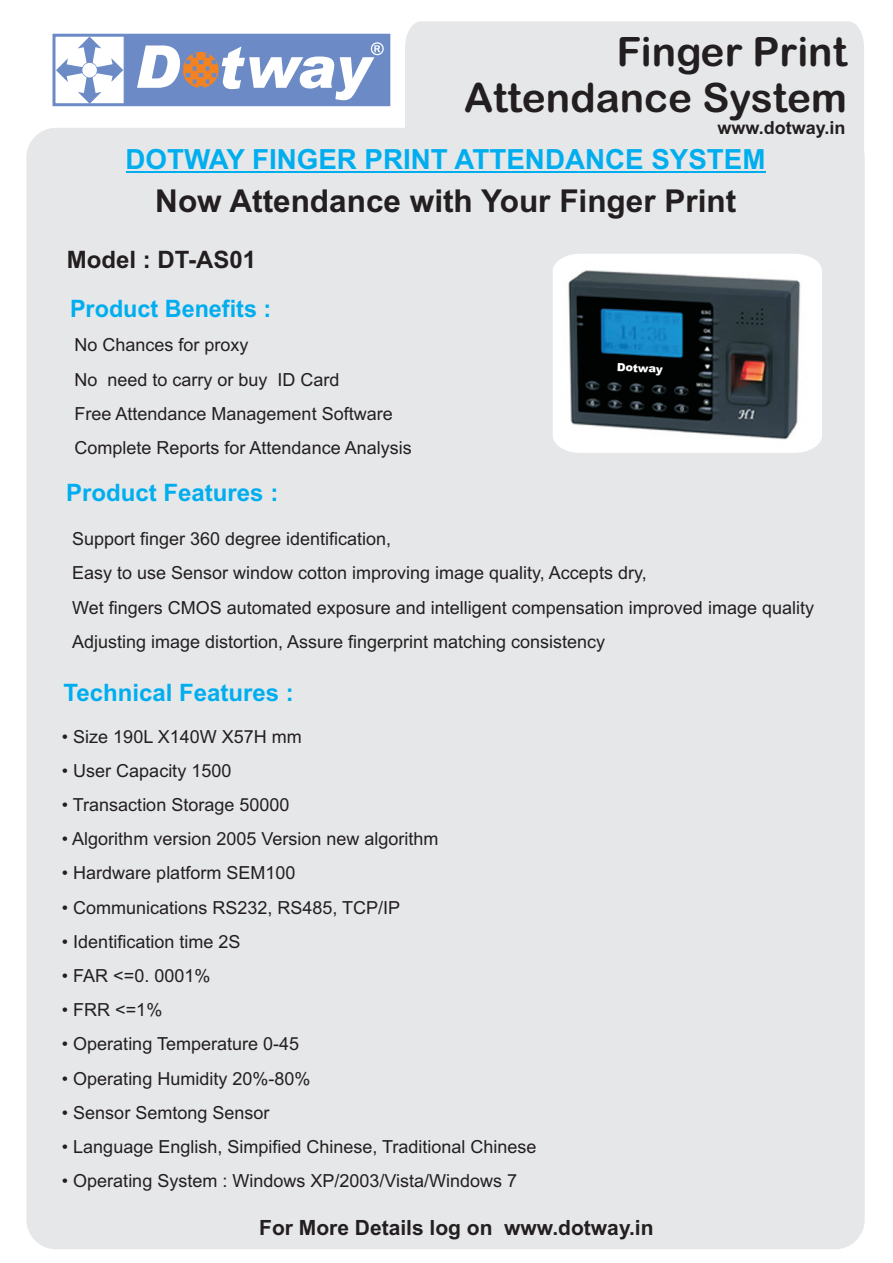
<style>
.page{position:relative;width:893px;height:1263px;background:#fff}
.page>*{position:absolute;margin:0;border:0;box-sizing:border-box;transform-origin:0 0}
.t1{font:40.5px/46.8px "Arial Rounded MT Bold";color:#231f20;text-align:right}
.t2{font:700 31.5px "Arial";color:#231f20}
.t3{font:700 27.75px "Arial";color:#00aeef}
.t4{font:700 24px "Arial";color:#00aeef}
.t5{font:700 24px "Arial";color:#231f20}
.t6{font:700 21px "Arial";color:#231f20}
.t7{font:18px/34.2px "Arial";color:#231f20}
.t8{font:700 18px "Arial";color:#231f20}
.t9{font:900 11.25px "Arial";color:#fff}
</style>
<div class="page">
<div style="left:405px;top:21px;width:459px;height:127px;background:#e6e7e9"></div>
<svg style="left:56px;top:38px;width:330px;height:64px"></svg>
<div style="left:82px;top:63px;width:15px;height:14px;background:#fff;border-radius:50%"></div>
<svg style="left:183px;top:52px;width:36px;height:36px"></svg>
<div style="left:52px;top:34px;width:338px;height:72px;border:3px solid #6c8bc6"></div>
<div style="left:26px;top:128px;width:839px;height:1121px;background:#e6e7e9;border-radius:30px"></div>
<hr style="left:126px;top:172px;width:639px;height:1px;background:#00aeef">
<div style="left:553px;top:254px;width:269px;height:199px;background:#fff"></div>
<img style="left:562px;top:261px;width:245px;height:184px">
<h1 class="t1" style="left:464px;top:32px;width:385px">Finger Print<br>Attendance System</h1>
<p class="t8" style="left:717px;top:121px;width:130px">www.dotway.in</p>
<h3 class="t3" style="left:126px;top:149px;width:641px">DOTWAY FINGER PRINT ATTENDANCE SYSTEM</h3>
<h2 class="t2" style="left:155px;top:189px;width:582px">Now Attendance with Your Finger Print</h2>
<h3 class="t5" style="left:67px;top:251px;width:191px">Model : DT-AS01</h3>
<h3 class="t4" style="left:70px;top:300px;width:203px">Product Benefits :</h3>
<p class="t7" style="left:75px;top:330px;width:339px">No Chances for proxy<br>No need to carry or buy ID Card<br>Free Attendance Management Software<br>Complete Reports for Attendance Analysis</p>
<h3 class="t4" style="left:66px;top:484px;width:214px">Product Features :</h3>
<p class="t9" style="left:617px;top:363px;width:48px;rotate:3deg">Dotway</p>
<p class="t7" style="left:72px;top:523px;width:743px">Support finger 360 degree identification,<br>Easy to use Sensor window cotton improving image quality, Accepts dry,<br>Wet fingers CMOS automated exposure and intelligent compensation improved image quality Adjusting image distortion, Assure fingerprint matching consistency</p>
<h3 class="t4" style="left:64px;top:683px;width:232px">Technical Features :</h3>
<p class="t7" style="left:62px;top:721px;width:241px">• Size 190L X140W X57H mm</p>
<p class="t7" style="left:62px;top:755px;width:171px">• User Capacity 1500</p>
<p class="t7" style="left:62px;top:789px;width:229px">• Transaction Storage 50000</p>
<p class="t7" style="left:62px;top:823px;width:378px">• Algorithm version 2005 Version new algorithm</p>
<p class="t7" style="left:62px;top:858px;width:235px">• Hardware platform SEM100</p>
<p class="t7" style="left:62px;top:892px;width:340px">• Communications RS232, RS485, TCP/IP</p>
<p class="t7" style="left:62px;top:926px;width:180px">• Identification time 2S</p>
<p class="t7" style="left:62px;top:960px;width:150px">• FAR &lt;=0. 0001%</p>
<p class="t7" style="left:62px;top:994px;width:102px">• FRR &lt;=1%</p>
<p class="t7" style="left:62px;top:1028px;width:239px">• Operating Temperature 0-45</p>
<p class="t7" style="left:62px;top:1063px;width:250px">• Operating Humidity 20%-80%</p>
<p class="t7" style="left:62px;top:1097px;width:209px">• Sensor Semtong Sensor</p>
<p class="t7" style="left:62px;top:1131px;width:476px">• Language English, Simpified Chinese, Traditional Chinese</p>
<p class="t7" style="left:62px;top:1165px;width:457px">• Operating System : Windows XP/2003/Vista/Windows 7</p>
<p class="t6" style="left:259px;top:1220px;width:396px">For More Details log on www.dotway.in</p>
</div>
